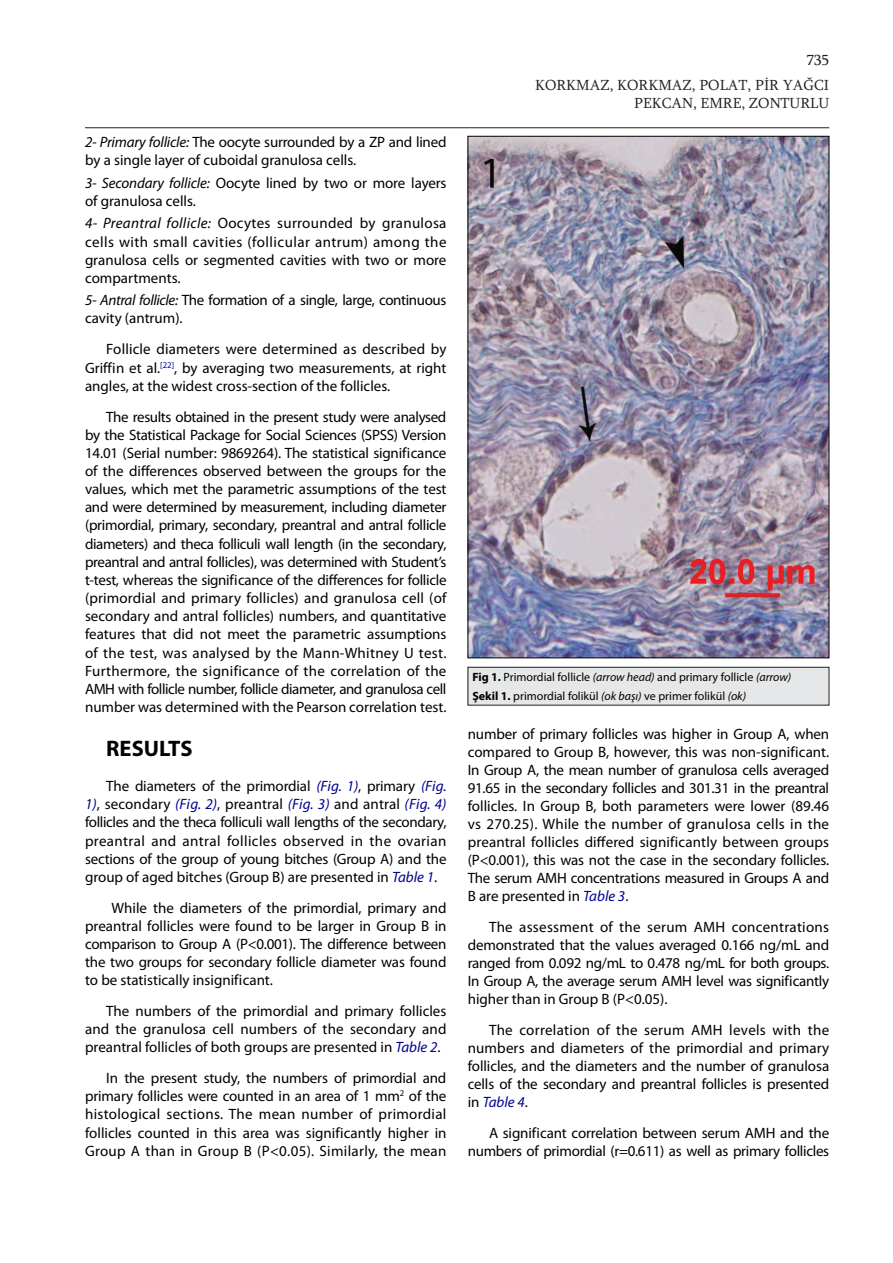
<style>
.page{position:relative;width:893px;height:1263px;background:#fff}
.page>*{position:absolute;margin:0;border:0;box-sizing:border-box;transform-origin:0 0}
.t1{font:700 22.5px "Myriad Pro";color:#000}
.t2{font:15px/18.1px "Myriad Pro";letter-spacing:-.005em;color:#000;text-align:justify}
.t3{font:15px/18.1px "Myriad Pro";letter-spacing:-.025em;color:#000}
.t4{font:15px/25px "Sylfaen";color:#231f20;text-align:right}
.t5{font:12px/18.6px "Myriad Pro";color:#000}
.s1{font-style:italic}
.s2{font-style:italic;color:#00008f}
.s3{font-weight:700}
</style>
<div class="page">
<hr style="left:85px;top:127px;width:744px;height:1px;background:#231f20">
<img style="left:470px;top:138px;width:357px;height:518px">
<div style="left:468px;top:667px;width:361px;height:38px;background:#e6e7e9"></div>
<div style="left:468px;top:667px;width:361px;height:38px;border:1px solid #231f20"></div>
<p class="t2" style="left:85px;top:133px;width:363px"><span class="s1">2- Primary follicle:</span> The oocyte surrounded by a ZP and lined by a single layer of cuboidal granulosa cells.</p>
<p class="t2" style="left:85px;top:174px;width:363px"><span class="s1">3- Secondary follicle:</span> Oocyte lined by two or more layers of granulosa cells.</p>
<p class="t2" style="left:85px;top:214px;width:363px"><span class="s1">4- Preantral follicle:</span> Oocytes surrounded by granulosa cells with small cavities (follicular antrum) among the granulosa cells or segmented cavities with two or more compartments.</p>
<p class="t3" style="left:85px;top:291px;width:363px"><span class="s1">5- Antral follicle:</span> The formation of a single, large, continuous cavity (antrum).</p>
<p class="t2" style="left:85px;top:340px;width:363px;text-indent:21px">Follicle diameters were determined as described by Griffin et al.<sup>[22]</sup>, by averaging two measurements, at right angles, at the widest cross-section of the follicles.</p>
<p class="t2" style="left:85px;top:407px;width:363px;text-indent:21px">The results obtained in the present study were analysed by the Statistical Package for Social Sciences (SPSS) Version 14.01 (Serial number: 9869264). The statistical significance of the differences observed between the groups for the values, which met the parametric assumptions of the test and were determined by measurement, including diameter (primordial, primary, secondary, preantral and antral follicle diameters) and theca folliculi wall length (in the secondary, preantral and antral follicles), was determined with Student’s t-test, whereas the significance of the differences for follicle (primordial and primary follicles) and granulosa cell (of secondary and antral follicles) numbers, and quantitative features that did not meet the parametric assumptions of the test, was analysed by the Mann-Whitney U test.<br>Furthermore, the significance of the correlation of the AMH with follicle number, follicle diameter, and granulosa cell number was determined with the Pearson correlation test.</p>
<h1 class="t1" style="left:106px;top:734px;width:88px">RESULTS</h1>
<p class="t2" style="left:85px;top:777px;width:363px;text-indent:21px">The diameters of the primordial <span class="s2">(Fig. 1)</span>, primary <span class="s2">(Fig.<br>1)</span>, secondary <span class="s2">(Fig. 2)</span>, preantral <span class="s2">(Fig. 3)</span> and antral <span class="s2">(Fig. 4) </span>follicles and the theca folliculi wall lengths of the secondary, preantral and antral follicles observed in the ovarian sections of the group of young bitches (Group A) and the group of aged bitches (Group B) are presented in <span class="s2">Table 1</span>.</p>
<p class="t2" style="left:85px;top:898px;width:363px;text-indent:27px">While the diameters of the primordial, primary and preantral follicles were found to be larger in Group B in comparison to Group A (P&lt;0.001). The difference between the two groups for secondary follicle diameter was found to be statistically insignificant.</p>
<p class="t2" style="left:85px;top:1002px;width:363px;text-indent:21px">The numbers of the primordial and primary follicles and the granulosa cell numbers of the secondary and preantral follicles of both groups are presented in <span class="s2">Table 2</span>.</p>
<p class="t2" style="left:85px;top:1069px;width:363px;text-indent:21px">In the present study, the numbers of primordial and primary follicles were counted in an area of 1 mm<sup>2</sup> of the histological sections. The mean number of primordial follicles counted in this area was significantly higher in Group A than in Group B (P&lt;0.05). Similarly, the mean</p>
<p class="t4" style="left:535px;top:47px;width:296px">735<br>KORKMAZ, KORKMAZ, POLAT, PİR YAĞCI</p>
<p class="t4" style="left:634px;top:90px;width:196px">PEKCAN, EMRE, ZONTURLU</p>
<p class="t5" style="left:472px;top:668px;width:320px"><span class="s3">Fig 1.</span> Primordial follicle <span class="s1">(arrow head)</span> and primary follicle <span class="s1">(arrow)<br></span><span class="s3">Şekil 1.</span> primordial folikül <span class="s1">(ok başı)</span> ve primer folikül <span class="s1">(ok)</span></p>
<p class="t2" style="left:468px;top:725px;width:363px">number of primary follicles was higher in Group A, when compared to Group B, however, this was non-significant.<br>In Group A, the mean number of granulosa cells averaged 91.65 in the secondary follicles and 301.31 in the preantral follicles. In Group B, both parameters were lower (89.46 vs 270.25). While the number of granulosa cells in the preantral follicles differed significantly between groups (P&lt;0.001), this was not the case in the secondary follicles.<br>The serum AMH concentrations measured in Groups A and B are presented in <span class="s2">Table 3</span>.</p>
<p class="t2" style="left:468px;top:918px;width:363px;text-indent:21px">The assessment of the serum AMH concentrations demonstrated that the values averaged 0.166 ng/mL and ranged from 0.092 ng/mL to 0.478 ng/mL for both groups.<br>In Group A, the average serum AMH level was significantly higher than in Group B (P&lt;0.05).</p>
<p class="t2" style="left:468px;top:1021px;width:363px;text-indent:21px">The correlation of the serum AMH levels with the numbers and diameters of the primordial and primary follicles, and the diameters and the number of granulosa cells of the secondary and preantral follicles is presented in <span class="s2">Table 4</span>.</p>
<p class="t2" style="left:468px;top:1123px;width:363px;text-align:right">A significant correlation between serum AMH and the numbers of primordial (r=0.611) as well as primary follicles</p>
</div>
